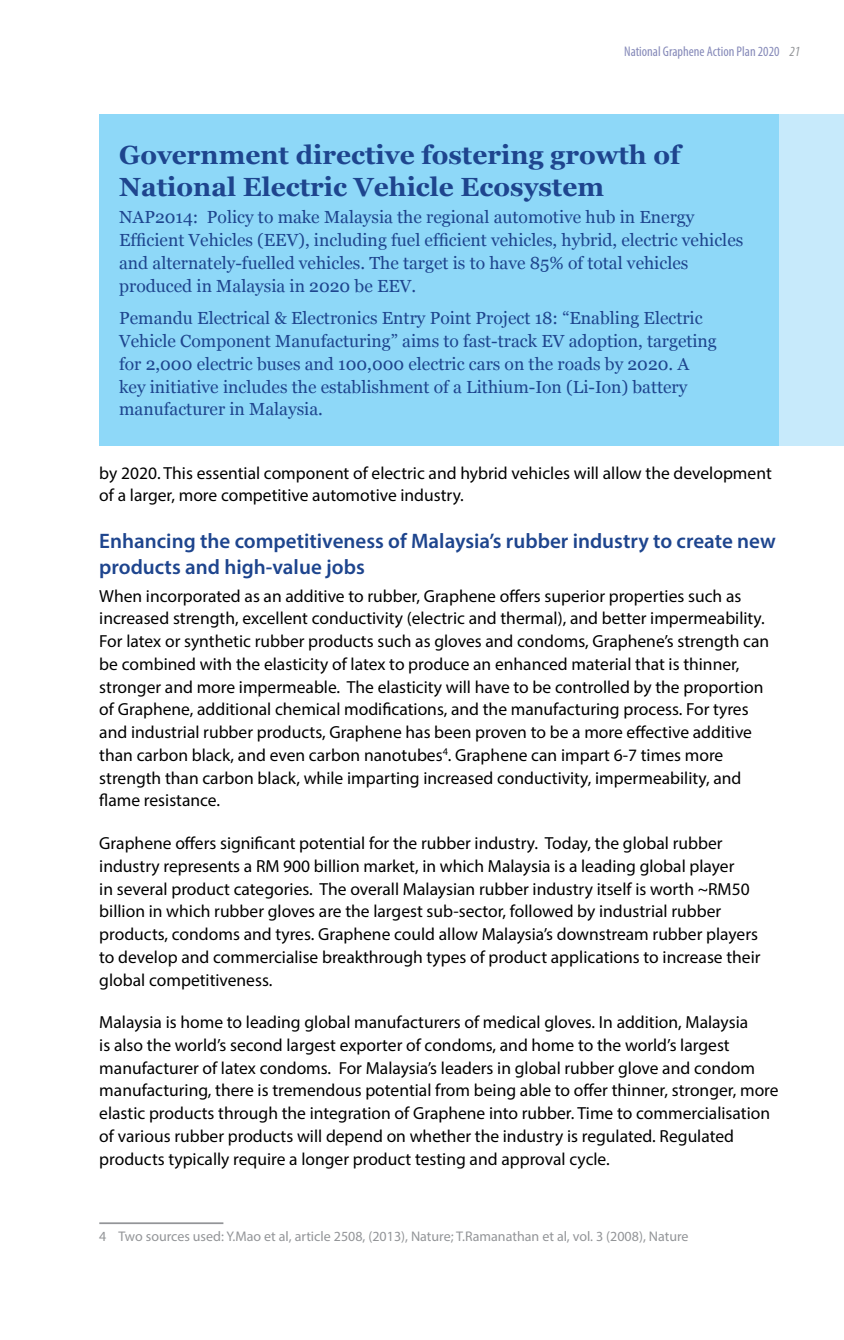
<style>
.page{position:relative;width:844px;height:1340px;background:#fff}
.page>*{position:absolute;margin:0;border:0;box-sizing:border-box;transform-origin:0 0}
.t1{font:700 26.25px/31.5px "Georgia";color:#1e458e}
.t2{font:600 21px/26.2px "Myriad Pro";color:#1e458e}
.t3{font:17.5px/22.8px "Myriad Pro";color:#000}
.t4{font:17.5px/22.8px "Georgia";color:#1e458e}
.t5{font:14px "Myriad Pro";color:#939598}
.t6{font:condensed 14px "Myriad Pro";color:#868ab9}
.s1{font-style:italic;color:#939598}
</style>
<div class="page">
<hr style="left:99px;top:1222px;width:124px;height:2px;background:#939598">
<div style="left:99px;top:114px;width:680px;height:331px;background:#8ed8f8"></div>
<div style="left:779px;top:114px;width:64px;height:331px;background:#c7eafb"></div>
<p class="t6" style="left:624px;top:43px;width:177px">National Graphene Action Plan 2020 <span class="s1">21</span></p>
<h1 class="t1" style="left:119px;top:139px;width:562px">Government directive fostering growth of<br>National Electric Vehicle Ecosystem</h1>
<p class="t4" style="left:119px;top:206px;width:625px">NAP2014: Policy to make Malaysia the regional automotive hub in Energy Efficient Vehicles (EEV), including fuel efficient vehicles, hybrid, electric vehicles and alternately-fuelled vehicles. The target is to have 85% of total vehicles produced in Malaysia in 2020 be EEV.</p>
<p class="t4" style="left:119px;top:307px;width:599px">Pemandu Electrical &amp; Electronics Entry Point Project 18: “Enabling Electric Vehicle Component Manufacturing” aims to fast-track EV adoption, targeting for 2,000 electric buses and 100,000 electric cars on the roads by 2020. A key initiative includes the establishment of a Lithium-Ion (Li-Ion) battery manufacturer in Malaysia.</p>
<p class="t3" style="left:99px;top:461px;width:673px">by 2020. This essential component of electric and hybrid vehicles will allow the development of a larger, more competitive automotive industry.</p>
<p class="t2" style="left:99px;top:527px;width:677px">Enhancing the competitiveness of Malaysia’s rubber industry to create new products and high-value jobs</p>
<p class="t3" style="left:99px;top:584px;width:671px">When incorporated as an additive to rubber, Graphene offers superior properties such as increased strength, excellent conductivity (electric and thermal), and better impermeability.<br>For latex or synthetic rubber products such as gloves and condoms, Graphene’s strength can be combined with the elasticity of latex to produce an enhanced material that is thinner, stronger and more impermeable. The elasticity will have to be controlled by the proportion of Graphene, additional chemical modifications, and the manufacturing process. For tyres and industrial rubber products, Graphene has been proven to be a more effective additive than carbon black, and even carbon nanotubes<sup>4</sup>. Graphene can impart 6-7 times more strength than carbon black, while imparting increased conductivity, impermeability, and flame resistance.</p>
<p class="t3" style="left:99px;top:831px;width:662px">Graphene offers significant potential for the rubber industry. Today, the global rubber industry represents a RM 900 billion market, in which Malaysia is a leading global player<br>in several product categories. The overall Malaysian rubber industry itself is worth ~RM50 billion in which rubber gloves are the largest sub-sector, followed by industrial rubber products, condoms and tyres. Graphene could allow Malaysia’s downstream rubber players to develop and commercialise breakthrough types of product applications to increase their global competitiveness.</p>
<p class="t3" style="left:99px;top:1010px;width:680px">Malaysia is home to leading global manufacturers of medical gloves. In addition, Malaysia<br>is also the world’s second largest exporter of condoms, and home to the world’s largest manufacturer of latex condoms. For Malaysia’s leaders in global rubber glove and condom manufacturing, there is tremendous potential from being able to offer thinner, stronger, more elastic products through the integration of Graphene into rubber. Time to commercialisation of various rubber products will depend on whether the industry is regulated. Regulated products typically require a longer product testing and approval cycle.</p>
<p class="t5" style="left:99px;top:1227px;width:590px">4 Two sources used: Y.Mao et al, article 2508, (2013), Nature; T.Ramanathan et al, vol. 3 (2008), Nature</p>
</div>
